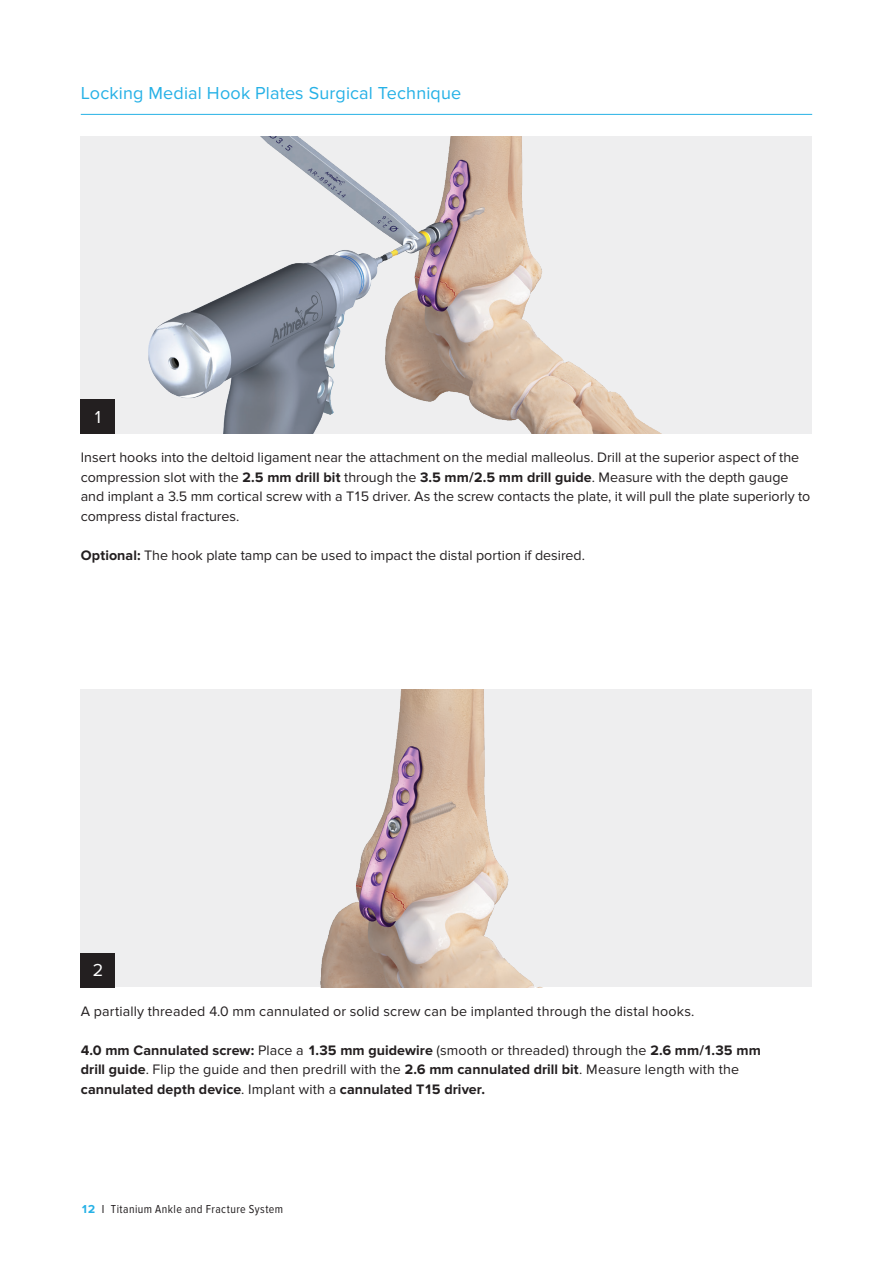
<style>
.page{position:relative;width:893px;height:1263px;background:#fff}
.page>*{position:absolute;margin:0;border:0;box-sizing:border-box;transform-origin:0 0}
.t1{font:18px "Proxima Nova";letter-spacing:.01em;color:#26b1e6}
.t2{font:18px "Proxima Nova";color:#fff}
.t3{font:14.25px/19.5px "Proxima Nova";color:#231f20}
.t4{font:700 14.25px/19.5px "Proxima Nova";letter-spacing:.005em;color:#231f20}
.t5{font:12px "Proxima Nova Cond";letter-spacing:.035em;color:#231f20}
.s1{font-weight:700}
.s2{font-weight:400}
.s3{font-family:"Proxima Nova";font-weight:700;color:#26b1e6}
</style>
<div class="page">
<img style="left:81px;top:136px;width:731px;height:298px">
<img style="left:81px;top:690px;width:731px;height:297px">
<div style="left:81px;top:400px;width:34px;height:34px;background:#231f20"></div>
<div style="left:81px;top:953px;width:34px;height:34px;background:#231f20"></div>
<hr style="left:81px;top:114px;width:731px;height:1px;background:#26b1e6">
<p class="t1" style="left:81px;top:83px;width:382px">Locking Medial Hook Plates Surgical Technique</p>
<p class="t2" style="left:92px;top:406px;width:12px">1</p>
<p class="t3" style="left:81px;top:448px;width:731px">Insert hooks into the deltoid ligament near the attachment on the medial malleolus. Drill at the superior aspect of the compression slot with the <span class="s1">2.5 mm drill bit</span> through the <span class="s1">3.5 mm/2.5 mm drill guide</span>. Measure with the depth gauge and implant a 3.5 mm cortical screw with a T15 driver. As the screw contacts the plate, it will pull the plate superiorly to compress distal fractures.</p>
<p class="t3" style="left:81px;top:545px;width:506px"><span class="s1">Optional:</span> The hook plate tamp can be used to impact the distal portion if desired.</p>
<p class="t2" style="left:92px;top:960px;width:12px">2</p>
<p class="t3" style="left:81px;top:1001px;width:615px">A partially threaded 4.0 mm cannulated or solid screw can be implanted through the distal hooks.</p>
<p class="t4" style="left:81px;top:1040px;width:681px">4.0 mm Cannulated screw: <span class="s2">Place a</span> 1.35 mm guidewire <span class="s2">(smooth or threaded) through the</span> 2.6 mm/1.35 mm drill guide<span class="s2">. Flip the guide and then predrill with the</span> 2.6 mm cannulated drill bit<span class="s2">. Measure length with the </span>cannulated depth device<span class="s2">. Implant with a</span> cannulated T15 driver.</p>
<p class="t5" style="left:81px;top:1202px;width:204px"><span class="s3">12</span> I Titanium Ankle and Fracture System</p>
</div>
